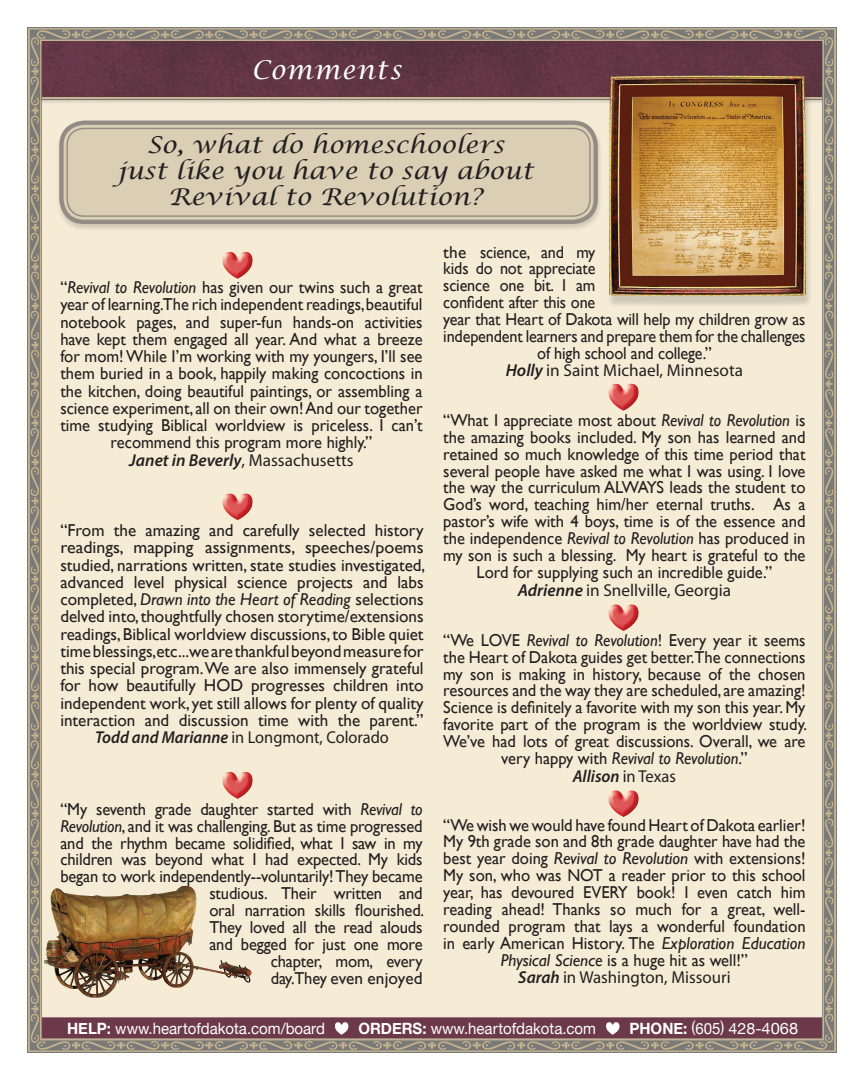
<style>
.page{position:relative;width:864px;height:1080px;background:#fff}
.page>*{position:absolute;margin:0;border:0;box-sizing:border-box;transform-origin:0 0}
.t1{font:italic 25.8px "Lucida Calligraphy";letter-spacing:.04em;color:#fff}
.t2{font:italic 23.25px "Lucida Calligraphy";color:#231f20;scale:1.1 1}
.t3{font:17.25px/17px "Gill Sans";color:#231f20;text-align:center;scale:.96 1}
.t4{font:17.25px/17.2px "Gill Sans";color:#231f20;text-align:justify}
.t5{font:17.25px "Gill Sans";color:#231f20;scale:.94 1}
.t6{font:17.25px "Myriad Pro";color:#231f20}
.t7{font:17.25px "Myriad Pro";color:#231f20;scale:.95 1}
.t8{font:italic 600 17.25px "Myriad Pro";color:#231f20}
.t9{font:italic 600 17.25px "Myriad Pro";color:#231f20;scale:.96 1}
.t10{font:15.6px "Helvetica Neue";color:#fff;scale:.96 1}
.s1{font-style:italic}
.s2{font-weight:400;font-style:normal}
.s3{font-weight:600;font-style:italic}
.s4{font-weight:700}
.s5{font-size:15.9px}
</style>
<div class="page">
<img style="left:27px;top:27px;width:810px;height:1026px">
<svg style="left:42px;top:1017px;width:780px;height:21px;background:#835762"></svg>
<div style="left:43px;top:1018px;width:778px;height:19px;background:#6c394b"></div>
<svg style="left:335px;top:1022px;width:14px;height:13px"></svg>
<svg style="left:606px;top:1022px;width:14px;height:13px"></svg>
<div style="left:39px;top:42px;width:786px;height:62px;background:#231f20;opacity:.25"></div>
<img style="left:42px;top:42px;width:780px;height:55px">
<hr style="left:42px;top:97px;width:780px;height:2px;background:#c5b392">
<hr style="left:42px;top:99px;width:780px;height:1px;background:#797a79">
<img style="left:608px;top:384px;width:21px;height:24px">
<img style="left:608px;top:604px;width:22px;height:25px">
<img style="left:222px;top:252px;width:23px;height:25px">
<img style="left:222px;top:493px;width:22px;height:26px">
<img style="left:222px;top:772px;width:22px;height:25px">
<img style="left:608px;top:790px;width:22px;height:25px">
<div style="left:56px;top:120px;width:547px;height:112px;background:#231f20;opacity:.18"></div>
<div style="left:64px;top:125px;width:530px;height:95px;background:#daceb5;border-radius:21px"></div>
<div style="left:59px;top:121px;width:539px;height:103px;border:4px solid #948c84;border-radius:23px"></div>
<div style="left:66px;top:128px;width:525px;height:89px;border:1px solid #948c84;border-radius:17px"></div>
<div style="left:607px;top:79px;width:205px;height:229px;background:#231f20;opacity:.18"></div>
<img style="left:609px;top:76px;width:197px;height:220px">
<img style="left:44px;top:886px;width:193px;height:112px">
<p class="t1" style="left:251px;top:54px;width:152px">Comments</p>
<p class="t2" style="left:147px;top:131px;width:327px">So, what do homeschoolers</p>
<p class="t2" style="left:118px;top:157px;width:380px">just like you have to say about</p>
<p class="t2" style="left:168px;top:183px;width:288px">Revival to Revolution?</p>
<p class="t3" style="left:60px;top:279px;width:379px">“<span class="s1">Revival to Revolution</span> has given our twins such a great year of learning.The rich independent readings, beautiful notebook pages, and super-fun hands-on activities have kept them engaged all year. And what a breeze for mom! While I’m working with my youngers, I’ll see them buried in a book, happily making concoctions in the kitchen, doing beautiful paintings, or assembling a science experiment, all on their own! And our together time studying Biblical worldview is priceless. I can’t recommend this program more highly.”</p>
<p class="t8" style="left:129px;top:449px;width:226px">Janet in Beverly<span class="s2">, Massachusetts</span></p>
<p class="t4" style="left:60px;top:522px;width:367px">“From the amazing and carefully selected history readings, mapping assignments, speeches/poems studied, narrations written, state studies investigated, advanced level physical science projects and labs completed, <span class="s1">Drawn into the Heart of Reading</span> selections delved into, thoughtfully chosen storytime/extensions readings, Biblical worldview discussions, to Bible quiet</p>
<p class="t4" style="left:60px;top:642px;width:365px">time blessings,etc...we are thankful beyond measure for</p>
<p class="t4" style="left:60px;top:660px;width:365px">this special program. We are also immensely grateful</p>
<p class="t4" style="left:60px;top:677px;width:365px">for how beautifully HOD progresses children into</p>
<p class="t4" style="left:60px;top:694px;width:365px">independent work, yet still allows for plenty of quality</p>
<p class="t4" style="left:60px;top:711px;width:365px">interaction and discussion time with the parent.”</p>
<p class="t7" style="left:95px;top:727px;width:311px"><span class="s3">Todd and Marianne</span> in Longmont, Colorado</p>
<p class="t3" style="left:60px;top:800px;width:381px;text-align:right">“My seventh grade daughter started with <span class="s1">Revival to Revolution</span>, and it was challenging. But as time progressed and the rhythm became solidified, what I saw in my children was beyond what I had expected. My kids began to work independently--voluntarily! They became studious. Their written and<br>oral narration skills flourished.<br>They loved all the read alouds<br>and begged for just one more<br>chapter, mom, every<br>day.They even enjoyed</p>
<p class="t4" style="left:443px;top:243px;width:154px">the science, and my</p>
<p class="t5" style="left:443px;top:258px;width:163px">kids do not appreciate</p>
<p class="t5" style="left:443px;top:275px;width:163px">science one bit. I am</p>
<p class="t5" style="left:443px;top:292px;width:163px">confident after this one</p>
<p class="t5" style="left:443px;top:309px;width:387px">year that Heart of Dakota will help my children grow as</p>
<p class="t5" style="left:443px;top:326px;width:387px">independent learners and prepare them for the challenges</p>
<p class="t5" style="left:537px;top:343px;width:187px">of high school and college.”</p>
<p class="t6" style="left:506px;top:359px;width:239px"><span class="s3">Holly</span> in Saint Michael, Minnesota</p>
<p class="t3" style="left:443px;top:411px;width:379px">“What I appreciate most about <span class="s1">Revival to Revolution</span> is the amazing books included. My son has learned and retained so much knowledge of this time period that several people have asked me what I was using. I love the way the curriculum ALWAYS leads the student to God’s word, teaching him/her eternal truths. As a pastor’s wife with 4 boys, time is of the essence and the independence <span class="s1">Revival to Revolution</span> has produced in my son is such a blessing. My heart is grateful to the Lord for supplying such an incredible guide.”</p>
<p class="t6" style="left:518px;top:579px;width:215px"><span class="s3">Adrienne</span> in Snellville, Georgia</p>
<p class="t3" style="left:443px;top:631px;width:381px">“We LOVE <span class="s1">Revival to Revolution</span>! Every year it seems the Heart of Dakota guides get better.The connections my son is making in history, because of the chosen resources and the way they are scheduled, are amazing!<br>Science is definitely a favorite with my son this year. My favorite part of the program is the worldview study.<br>We’ve had lots of great discussions. Overall, we are very happy with <span class="s1">Revival to Revolution</span>.”</p>
<p class="t9" style="left:573px;top:765px;width:109px">Allison <span class="s2">in Texas</span></p>
<p class="t3" style="left:443px;top:816px;width:379px">“We wish we would have found Heart of Dakota earlier!<br>My 9th grade son and 8th grade daughter have had the best year doing <span class="s1">Revival to Revolution</span> with extensions!<br>My son, who was NOT a reader prior to this school year, has devoured EVERY book! I even catch him reading ahead! Thanks so much for a great, well&shy;rounded program that lays a wonderful foundation in early American History. The <span class="s1">Exploration Education Physical Science</span> is a huge hit as well!”</p>
<p class="t6" style="left:518px;top:967px;width:214px"><span class="s3">Sarah</span> in Washington, Missouri</p>
<p class="t10" style="left:67px;top:1019px;width:270px"><span class="s4">HELP:</span> www.heartofdakota.com/board</p>
<p class="t10" style="left:358px;top:1019px;width:249px"><span class="s4">ORDERS:</span> www.heartofdakota.com</p>
<p class="t10" style="left:629px;top:1019px;width:177px"><span class="s4">PHONE:</span> (605) 428-<span class="s5">4068</span></p>
</div>
